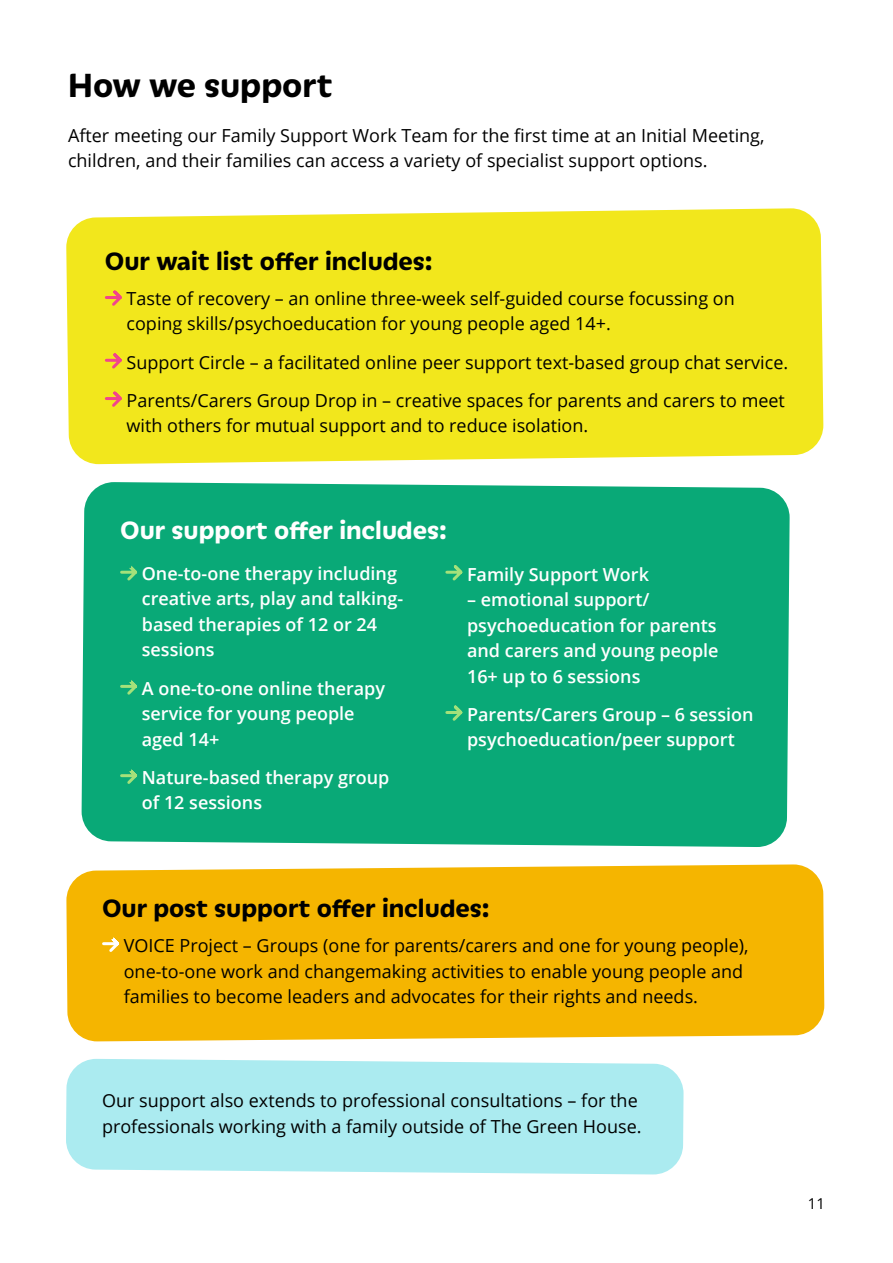
<style>
.page{position:relative;width:893px;height:1263px;background:#fff}
.page>*{position:absolute;margin:0;border:0;box-sizing:border-box;transform-origin:0 0}
.t1{font:700 36px "Iskra";color:#000}
.t2{font:700 27px "Iskra";color:#000}
.t3{font:700 27px "Iskra";color:#fff}
.t4{font:18px/25.5px "Open Sans";color:#000}
.t5{font:600 18px/25.5px "Open Sans";color:#fff}
.t6{font:15px "Open Sans";color:#000}
</style>
<div class="page">
<div style="left:66px;top:864px;width:758px;height:177px;background:#f5b500"></div>
<div style="left:66px;top:1059px;width:618px;height:115px;background:#abebf0"></div>
<div style="left:81px;top:482px;width:709px;height:365px;background:#09a977"></div>
<div style="left:66px;top:208px;width:757px;height:256px;background:#f2e71c"></div>
<svg style="left:103px;top:288px;width:25px;height:21px"></svg>
<svg style="left:103px;top:350px;width:25px;height:21px"></svg>
<svg style="left:103px;top:389px;width:25px;height:21px"></svg>
<svg style="left:101px;top:934px;width:24px;height:21px"></svg>
<svg style="left:119px;top:562px;width:24px;height:21px"></svg>
<svg style="left:119px;top:677px;width:24px;height:20px"></svg>
<svg style="left:119px;top:766px;width:24px;height:21px"></svg>
<svg style="left:444px;top:562px;width:24px;height:21px"></svg>
<svg style="left:444px;top:703px;width:24px;height:20px"></svg>
<h1 class="t1" style="left:68px;top:59px;width:266px">How we support</h1>
<p class="t4" style="left:68px;top:122px;width:698px">After meeting our Family Support Work Team for the first time at an Initial Meeting, children, and their families can access a variety of specialist support options.</p>
<h2 class="t2" style="left:105px;top:241px;width:329px">Our wait list offer includes:</h2>
<p class="t4" style="left:127px;top:285px;width:610px">Taste of recovery – an online three-week self-guided course focussing on coping skills/psychoeducation for young people aged 14+.</p>
<p class="t4" style="left:127px;top:342px;width:663px;line-height:38.2px">Support Circle – a facilitated online peer support text-based group chat service.<br>Parents/Carers Group Drop in – creative spaces for parents and carers to meet</p>
<p class="t4" style="left:127px;top:413px;width:463px">with others for mutual support and to reduce isolation.</p>
<h2 class="t3" style="left:120px;top:510px;width:328px">Our support offer includes:</h2>
<p class="t5" style="left:142px;top:560px;width:263px">One-to-one therapy including creative arts, play and talking&shy;based therapies of 12 or 24 sessions</p>
<p class="t5" style="left:142px;top:675px;width:245px">A one-to-one online therapy service for young people aged 14+</p>
<p class="t5" style="left:142px;top:764px;width:249px">Nature-based therapy group of 12 sessions</p>
<p class="t5" style="left:467px;top:561px;width:183px">Family Support Work</p>
<p class="t5" style="left:467px;top:586px;width:253px">– emotional support/ psychoeducation for parents and carers and young people<br>16+ up to 6 sessions</p>
<p class="t5" style="left:467px;top:701px;width:288px">Parents/Carers Group – 6 session psychoeducation/peer support</p>
<h2 class="t2" style="left:102px;top:888px;width:389px">Our post support offer includes:</h2>
<p class="t4" style="left:124px;top:932px;width:626px">VOICE Project – Groups (one for parents/carers and one for young people), one-to-one work and changemaking activities to enable young people and families to become leaders and advocates for their rights and needs.</p>
<p class="t4" style="left:102px;top:1087px;width:541px">Our support also extends to professional consultations – for the professionals working with a family outside of The Green House.</p>
<p class="t6" style="left:808px;top:1194px;width:19px">11</p>
</div>
